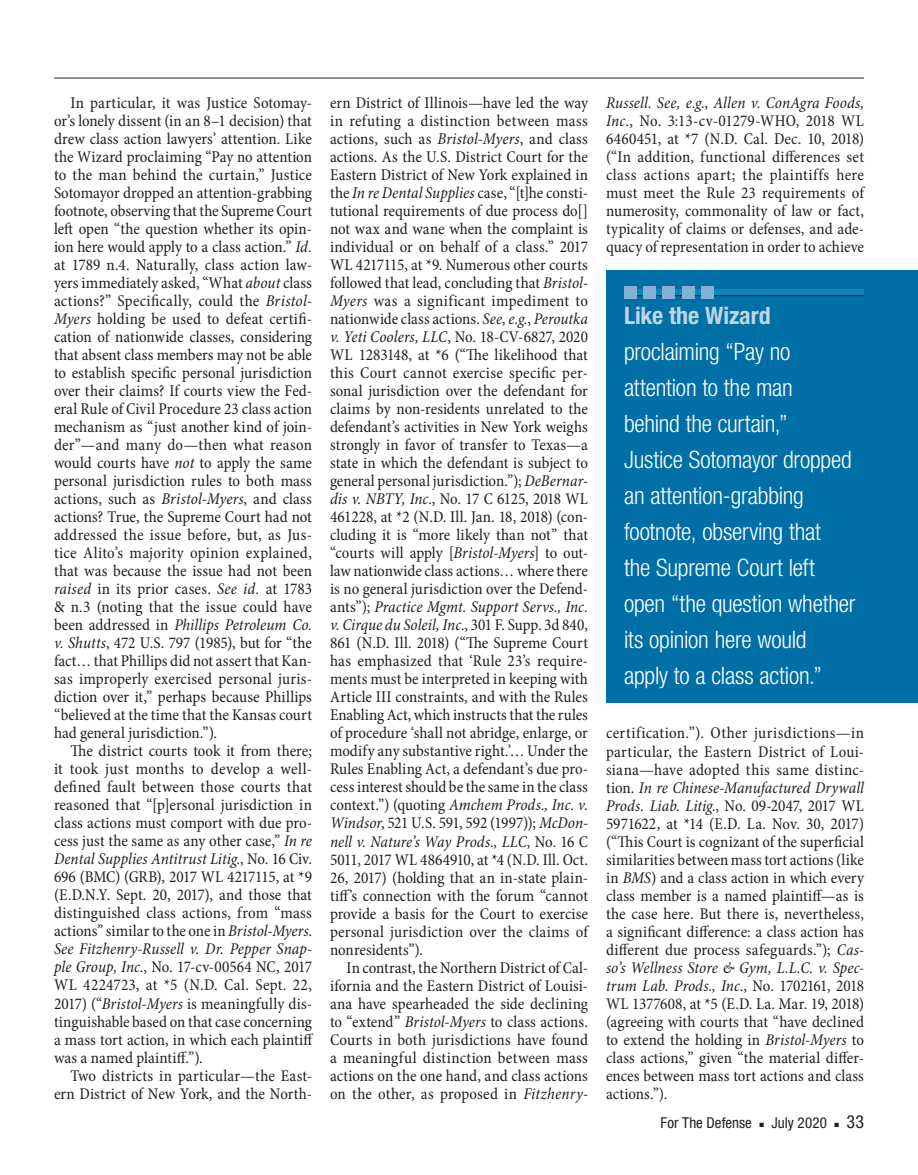
<style>
.page{position:relative;width:918px;height:1175px;background:#fff}
.page>*{position:absolute;margin:0;border:0;box-sizing:border-box;transform-origin:0 0}
.t1{font:300 condensed 24px/36px "Helvetica Neue LT Std";letter-spacing:-.01em;color:#fff}
.t2{font:700 condensed 24px "Helvetica Neue LT Std";color:#bed5e8}
.t3{font:condensed 18px "Helvetica Neue LT Std";color:#231f20}
.t4{font:condensed 16.5px/18px "Minion Pro";letter-spacing:.005em;color:#231f20;text-align:justify}
.t5{font:condensed 15px "Helvetica Neue LT Std";letter-spacing:.005em;color:#231f20}
.s1{font-style:italic}
</style>
<div class="page">
<hr style="left:54px;top:78px;width:810px;height:1px;background:#231f20">
<div style="left:606px;top:270px;width:312px;height:432px;background:#006fa5"></div>
<div style="left:624px;top:290px;width:240px;height:6px;background:#0e85b6"></div>
<hr style="left:624px;top:295px;width:240px;height:1px;background:#231f20">
<div style="left:624px;top:286px;width:12px;height:13px;background:#84b1d3"></div>
<div style="left:643px;top:286px;width:13px;height:13px;background:#84b1d3"></div>
<div style="left:663px;top:286px;width:12px;height:13px;background:#84b1d3"></div>
<div style="left:682px;top:286px;width:13px;height:13px;background:#84b1d3"></div>
<div style="left:702px;top:286px;width:12px;height:13px;background:#84b1d3"></div>
<p class="t4" style="left:54px;top:94px;width:260px;text-indent:16px">In particular, it was Justice Sotomay&shy;or’s lonely dissent (in an 8–1 decision) that drew class action lawyers’ attention. Like the Wizard proclaiming “Pay no attention to the man behind the curtain,” Justice Sotomayor dropped an attention-grabbing footnote, observing that the Supreme Court left open “the question whether its opin&shy;ion here would apply to a class action.” <span class="s1">Id. </span>at 1789 n.4. Naturally, class action law&shy;yers immediately asked, “What <span class="s1">about</span> class actions?” Specifically, could the <span class="s1">Bristol-Myers</span> holding be used to defeat certifi&shy;cation of nationwide classes, considering that absent class members may not be able to establish specific personal jurisdiction over their claims? If courts view the Fed&shy;eral Rule of Civil Procedure 23 class action mechanism as “just another kind of join&shy;der”—and many do—then what reason would courts have <span class="s1">not</span> to apply the same personal jurisdiction rules to both mass actions, such as <span class="s1">Bristol-Myers</span>, and class actions? True, the Supreme Court had not addressed the issue before, but, as Jus&shy;tice Alito’s majority opinion explained, that was because the issue had not been <span class="s1">raised</span> in its prior cases. <span class="s1">See id.</span> at 1783 &amp; n.3 (noting that the issue could have been addressed in <span class="s1">Phillips Petroleum Co. v. Shutts</span>, 472 U.S. 797 (1985), but for “the fact… that Phillips did not assert that Kan&shy;sas improperly exercised personal juris&shy;diction over it,” perhaps because Phillips “believed at the time that the Kansas court had general jurisdiction.”).</p>
<p class="t4" style="left:54px;top:742px;width:261px;text-indent:16px">The district courts took it from there; it took just months to develop a well&shy;defined fault between those courts that reasoned that “[p]ersonal jurisdiction in class actions must comport with due pro&shy;cess just the same as any other case,” <span class="s1">In re Dental Supplies Antitrust Litig.</span>, No. 16 Civ.<br>696 (BMC) (GRB), 2017 WL 4217115, at *9 (E.D.N.Y. Sept. 20, 2017), and those that distinguished class actions, from “mass actions” similar to the one in <span class="s1">Bristol-Myers</span>.<br><span class="s1">See Fitzhenry-Russell v. Dr. Pepper Snap&shy;ple Group, Inc.</span>, No. 17-cv-00564 NC, 2017<br>WL 4224723, at *5 (N.D. Cal. Sept. 22, 2017) (“<span class="s1">Bristol-Myers</span> is meaningfully dis&shy;tinguishable based on that case concerning a mass tort action, in which each plaintiff was a named plaintiff.”).</p>
<p class="t4" style="left:54px;top:1066px;width:259px;text-align:right">Two districts in particular—the East&shy;ern District of New York, and the North-</p>
<p class="t4" style="left:330px;top:94px;width:260px">ern District of Illinois—have led the way in refuting a distinction between mass actions, such as <span class="s1">Bristol-Myers</span>, and class actions. As the U.S. District Court for the Eastern District of New York explained in the <span class="s1">In re Dental Supplies</span> case, “[t]he consti&shy;tutional requirements of due process do[] not wax and wane when the complaint is individual or on behalf of a class.” 2017<br>WL 4217115, at *9. Numerous other courts followed that lead, concluding that <span class="s1">Bristol-Myers</span> was a significant impediment to nationwide class actions. <span class="s1">See, e.g.</span>, <span class="s1">Peroutka v. Yeti Coolers, LLC</span>, No. 18-CV-6827, 2020<br>WL 1283148, at *6 (“The likelihood that this Court cannot exercise specific per&shy;sonal jurisdiction over the defendant for claims by non-residents unrelated to the defendant’s activities in New York weighs strongly in favor of transfer to Texas—a state in which the defendant is subject to general personal jurisdiction.”); <span class="s1">DeBernar&shy;dis v. NBTY, Inc.</span>, No. 17 C 6125, 2018 WL 461228, at *2 (N.D. Ill. Jan. 18, 2018) (con&shy;cluding it is “more likely than not” that “courts will apply [<span class="s1">Bristol-Myers</span>] to out&shy;law nationwide class actions… where there is no general jurisdiction over the Defend&shy;ants”); <span class="s1">Practice Mgmt. Support Servs., Inc. v. Cirque du Soleil, Inc.</span>, 301 F. Supp. 3d 840, 861 (N.D. Ill. 2018) (“The Supreme Court has emphasized that ‘Rule 23’s require&shy;ments must be interpreted in keeping with Article III constraints, and with the Rules Enabling Act, which instructs that the rules of procedure ‘shall not abridge, enlarge, or modify any substantive right.’… Under the Rules Enabling Act, a defendant’s due pro&shy;cess interest should be the same in the class context.”) (quoting <span class="s1">Amchem Prods., Inc. v.<br>Windsor</span>, 521 U.S. 591, 592 (1997)); <span class="s1">McDon&shy;nell v. Nature’s Way Prods., LLC</span>, No. 16 C 5011, 2017 WL 4864910, at *4 (N.D. Ill. Oct.<br>26, 2017) (holding that an in-state plain&shy;tiff’s connection with the forum “cannot provide a basis for the Court to exercise personal jurisdiction over the claims of nonresidents”).</p>
<p class="t4" style="left:330px;top:958px;width:260px;text-indent:16px">In contrast, the Northern District of Cal&shy;ifornia and the Eastern District of Louisi&shy;ana have spearheaded the side declining to “extend” <span class="s1">Bristol-Myers</span> to class actions.<br>Courts in both jurisdictions have found a meaningful distinction between mass actions on the one hand, and class actions on the other, as proposed in <span class="s1">Fitzhenry-</span></p>
<p class="t4" style="left:606px;top:94px;width:260px"><span class="s1">Russell</span>. <span class="s1">See, e.g.</span>, <span class="s1">Allen v. ConAgra Foods, Inc.</span>, No. 3:13-cv-01279-WHO, 2018 WL 6460451, at *7 (N.D. Cal. Dec. 10, 2018) (“In addition, functional differences set class actions apart; the plaintiffs here must meet the Rule 23 requirements of numerosity, commonality of law or fact, typicality of claims or defenses, and ade&shy;quacy of representation in order to achieve</p>
<h1 class="t2" style="left:624px;top:301px;width:148px">Like the Wizard</h1>
<h1 class="t1" style="left:624px;top:333px;width:233px">proclaiming “Pay no attention to the man<br>behind the curtain,”<br>Justice Sotomayor dropped an attention-grabbing footnote, observing that<br>the Supreme Court left open “the question whether its opinion here would apply to a class action.”</h1>
<p class="t4" style="left:606px;top:724px;width:260px">certification.”). Other jurisdictions—in particular, the Eastern District of Loui&shy;siana—have adopted this same distinc&shy;tion. <span class="s1">In re Chinese-Manufactured Drywall Prods. Liab. Litig.</span>, No. 09-2047, 2017 WL 5971622, at *14 (E.D. La. Nov. 30, 2017) (“This Court is cognizant of the superficial similarities between mass tort actions (like in <span class="s1">BMS</span>) and a class action in which every class member is a named plaintiff—as is the case here. But there is, nevertheless, a significant difference: a class action has different due process safeguards.”); <span class="s1">Cas&shy;so’s Wellness Store &amp; Gym, L.L.C. v. Spec&shy;trum Lab. Prods., Inc.</span>, No. 1702161, 2018<br>WL 1377608, at *5 (E.D. La. Mar. 19, 2018) (agreeing with courts that “have declined to extend the holding in <span class="s1">Bristol-Myers</span> to class actions,” given “the material differ&shy;ences between mass tort actions and class actions.”).</p>
<p class="t5" style="left:661px;top:1114px;width:93px">For The Defense</p>
<p class="t5" style="left:759px;top:1114px;width:69px">■ July 2020</p>
<p class="t3" style="left:834px;top:1111px;width:31px">■ 33</p>
</div>
